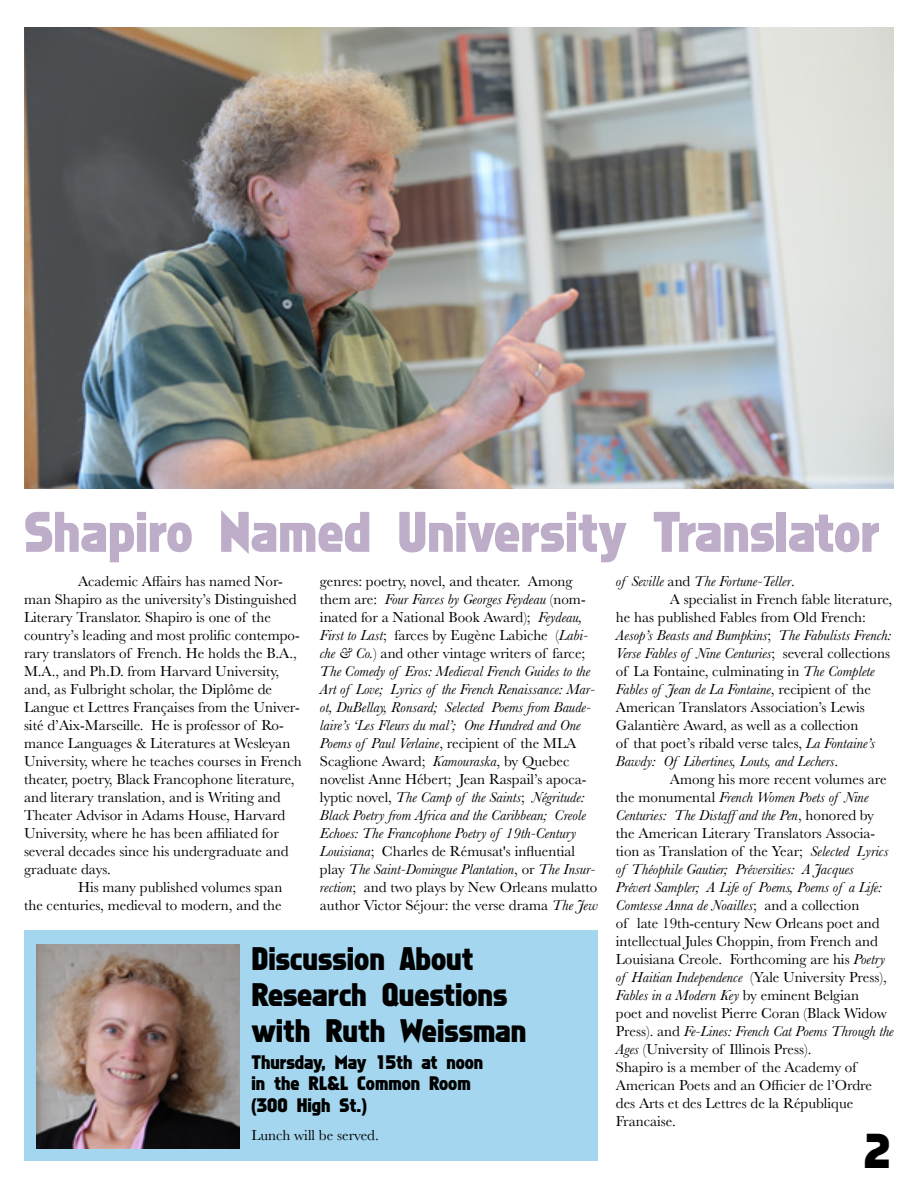
<style>
.page{position:relative;width:918px;height:1188px;background:#fff}
.page>*{position:absolute;margin:0;border:0;box-sizing:border-box;transform-origin:0 0}
.t1{font:52.5px "Faktos";color:#bdadc8}
.t2{font:45px "Faktos";color:#000}
.t3{font:30px/36px "Faktos";color:#000}
.t4{font:18px/21.6px "Faktos";color:#000}
.t5{font:15px/18px "Baskerville";color:#000}
.t6{font:italic 15px/18px "Baskerville";color:#000}
.s1{font-style:normal}
.s2{font-style:italic}
</style>
<div class="page">
<div style="left:24px;top:930px;width:574px;height:231px;background:#a4d7ef"></div>
<img style="left:37px;top:944px;width:202px;height:205px">
<img style="left:24px;top:27px;width:870px;height:462px">
<h1 class="t1" style="left:24px;top:502px;width:857px">Shapiro Named University Translator</h1>
<p class="t6" style="left:320px;top:572px;width:279px"><span class="s1">genres: poetry, novel, and theater. Among them are:</span> Four Farces by Georges Feydeau <span class="s1">(nom&shy;inated for a National Book Award);</span> Feydeau, First to Last<span class="s1">; farces by Eugène Labiche (</span>Labi&shy;che &amp; Co.<span class="s1">) and other vintage writers of farce; </span>The Comedy of Eros: Medieval French Guides to the Art of Love; Lyrics of the French Renaissance: Mar&shy;ot, DuBellay, Ronsard; Selected Poems from Baude&shy;laire’s ‘Les Fleurs du mal’; One Hundred and One Poems of Paul Verlaine<span class="s1">, recipient of the MLA Scaglione Award;</span> Kamouraska<span class="s1">, by Quebec novelist Anne Hébert; Jean Raspail’s apoca&shy;lyptic novel,</span> The Camp of the Saints<span class="s1">;</span> Négritude:<br>Black Poetry from Africa and the Caribbean; Creole Echoes: The Francophone Poetry of 19th-Century Louisiana<span class="s1">; Charles de Rémusat's influential play</span> The Saint-Domingue Plantation<span class="s1">, or</span> The Insur&shy;rection<span class="s1">; and two plays by New Orleans mulatto author Victor Séjour: the verse drama</span> The Jew</p>
<p class="t6" style="left:616px;top:572px;width:180px">of Seville <span class="s1">and</span> The Fortune-Teller<span class="s1">.</span></p>
<p class="t5" style="left:24px;top:572px;width:279px;text-indent:54px">Academic Affairs has named Nor&shy;man Shapiro as the university’s Distinguished Literary Translator. Shapiro is one of the country’s leading and most prolific contempo&shy;rary translators of French. He holds the B.A., M.A., and Ph.D. from Harvard University, and, as Fulbright scholar, the Diplôme de Langue et Lettres Françaises from the Univer&shy;sité d’Aix-Marseille. He is professor of Ro&shy;mance Languages &amp; Literatures at Wesleyan University, where he teaches courses in French theater, poetry, Black Francophone literature, and literary translation, and is Writing and Theater Advisor in Adams House, Harvard University, where he has been affiliated for several decades since his undergraduate and graduate days.</p>
<p class="t5" style="left:24px;top:878px;width:260px;text-align:right">His many published volumes span<br>the centuries, medieval to modern, and the</p>
<p class="t5" style="left:670px;top:590px;width:224px">A specialist in French fable literature,</p>
<p class="t5" style="left:616px;top:608px;width:252px">he has published Fables from Old French:</p>
<p class="t6" style="left:616px;top:626px;width:277px">Aesop’s Beasts and Bumpkins<span class="s1">;</span> The Fabulists French:</p>
<p class="t6" style="left:616px;top:644px;width:276px">Verse Fables of Nine Centuries<span class="s1">; several collections</span></p>
<p class="t5" style="left:616px;top:662px;width:260px">of La Fontaine, culminating in <span class="s2">The Complete</span></p>
<p class="t6" style="left:616px;top:680px;width:257px">Fables of Jean de La Fontaine<span class="s1">, recipient of the</span></p>
<p class="t5" style="left:616px;top:698px;width:251px">American Translators Association’s Lewis</p>
<p class="t5" style="left:616px;top:716px;width:244px">Galantière Award, as well as a collection</p>
<p class="t5" style="left:616px;top:734px;width:261px">of that poet’s ribald verse tales, <span class="s2">La Fontaine’s</span></p>
<p class="t6" style="left:616px;top:752px;width:224px">Bawdy: Of Libertines, Louts, and Lechers<span class="s1">.</span></p>
<p class="t5" style="left:670px;top:770px;width:218px">Among his more recent volumes are</p>
<p class="t6" style="left:616px;top:788px;width:254px"><span class="s1">the monumental</span> French Women Poets of Nine</p>
<p class="t6" style="left:616px;top:806px;width:260px">Centuries: The Distaffand the Pen<span class="s1">, honored by</span></p>
<p class="t5" style="left:616px;top:824px;width:261px">the American Literary Translators Associa-</p>
<p class="t5" style="left:616px;top:842px;width:274px">tion as Translation of the Year; <span class="s2">Selected Lyrics</span></p>
<p class="t6" style="left:616px;top:860px;width:240px">of Théophile Gautier; Préversities: A Jacques</p>
<p class="t6" style="left:616px;top:878px;width:268px">Prévert Sampler; A Life of Poems, Poems of a Life:</p>
<p class="t6" style="left:616px;top:896px;width:245px">Comtesse Anna de Noailles<span class="s1">; and a collection</span></p>
<p class="t5" style="left:616px;top:914px;width:265px">of late 19th-century New Orleans poet and</p>
<p class="t5" style="left:616px;top:932px;width:264px">intellectual Jules Choppin, from French and</p>
<p class="t5" style="left:616px;top:950px;width:271px">Louisiana Creole. Forthcoming are his <span class="s2">Poetry</span></p>
<p class="t5" style="left:616px;top:968px;width:272px"><span class="s2">of Haitian Independence</span> (Yale University Press),</p>
<p class="t6" style="left:616px;top:986px;width:245px">Fables in a Modern Key <span class="s1">by eminent Belgian</span></p>
<p class="t5" style="left:616px;top:1004px;width:272px">poet and novelist Pierre Coran (Black Widow</p>
<p class="t6" style="left:616px;top:1022px;width:279px"><span class="s1">Press). and</span> Fe-Lines: French Cat Poems Through the</p>
<p class="t5" style="left:616px;top:1040px;width:197px"><span class="s2">Ages</span> (University of Illinois Press).</p>
<p class="t5" style="left:616px;top:1058px;width:242px">Shapiro is a member of the Academy of</p>
<p class="t5" style="left:616px;top:1076px;width:258px">American Poets and an Officier de l’Ordre</p>
<p class="t5" style="left:616px;top:1094px;width:239px">des Arts et des Lettres de la République</p>
<p class="t5" style="left:616px;top:1112px;width:61px">Francaise.</p>
<h2 class="t2" style="left:864px;top:1125px;width:27px">2</h2>
<h3 class="t3" style="left:251px;top:940px;width:277px">Discussion About<br>Research Questions with Ruth Weissman</h3>
<p class="t4" style="left:251px;top:1051px;width:233px">Thursday, May 15th at noon in the RL&amp;L Common Room (300 High St.)</p>
<p class="t5" style="left:251px;top:1126px;width:129px">Lunch will be served.</p>
</div>
